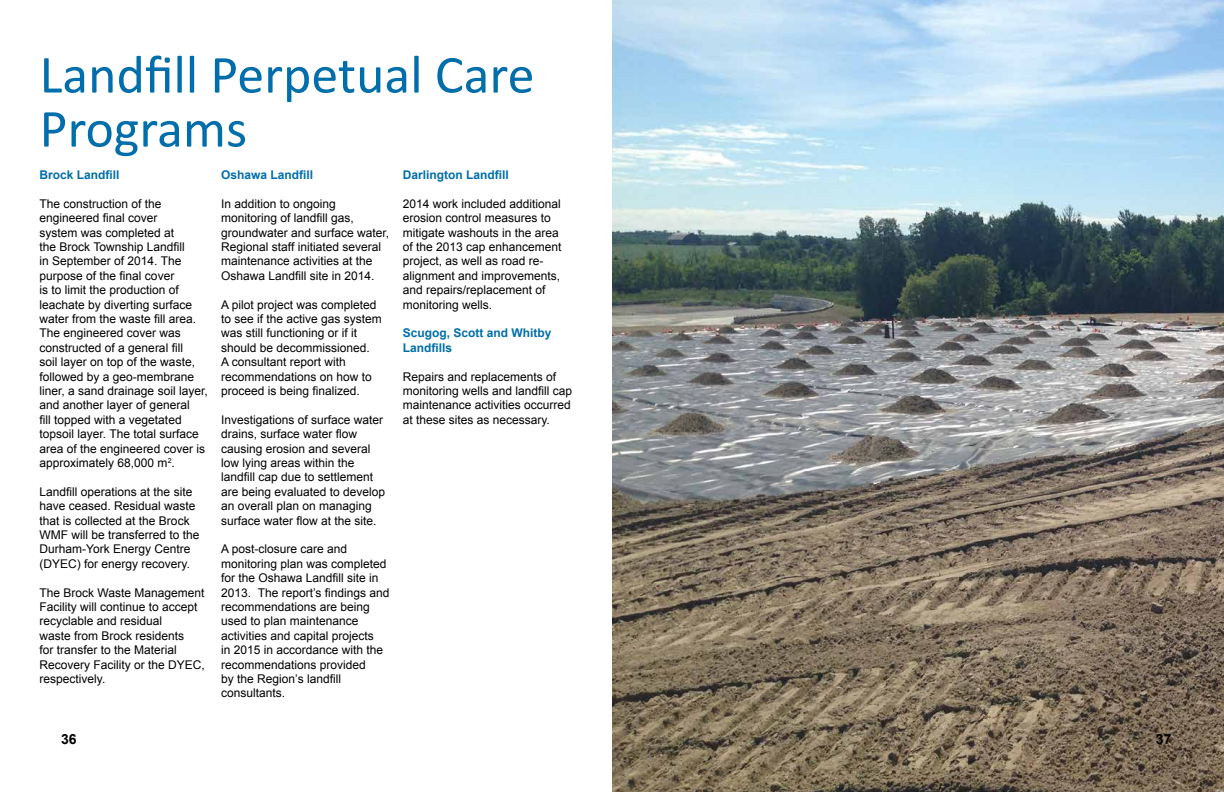
<style>
.page{position:relative;width:1224px;height:792px;background:#fff}
.page>*{position:absolute;margin:0;border:0;box-sizing:border-box;transform-origin:0 0}
.t1{font:54px/54px "Calibri";color:#006eaa}
.t2{font:700 14px "Arial";color:#000}
.t3{font:12px/14.4px "Arial";color:#000}
.t4{font:700 12px/14.4px "Arial";color:#006eaa}
</style>
<div class="page">
<img style="left:612px;top:0;width:612px;height:792px">
<h1 class="t1" style="left:40px;top:48px;width:496px">Landfill Perpetual Care<br>Programs</h1>
<p class="t4" style="left:40px;top:168px;width:82px">Brock Landfill</p>
<p class="t3" style="left:40px;top:196px;width:170px">The construction of the engineered final cover<br>system was completed at<br>the Brock Township Landfill<br>in September of 2014. The purpose of the final cover<br>is to limit the production of leachate by diverting surface water from the waste fill area.<br>The engineered cover was constructed of a general fill<br>soil layer on top of the waste, followed by a geo-membrane liner, a sand drainage soil layer, and another layer of general<br>fill topped with a vegetated topsoil layer. The total surface area of the engineered cover is approximately 68,000 m<sup>2</sup>.</p>
<p class="t3" style="left:40px;top:484px;width:162px">Landfill operations at the site have ceased. Residual waste that is collected at the Brock<br>WMF will be transferred to the<br>Durham-York Energy Centre (DYEC) for energy recovery.</p>
<p class="t3" style="left:40px;top:585px;width:167px">The Brock Waste Management<br>Facility will continue to accept recyclable and residual<br>waste from Brock residents<br>for transfer to the Material<br>Recovery Facility or the DYEC, respectively.</p>
<p class="t4" style="left:221px;top:168px;width:94px">Oshawa Landfill</p>
<p class="t3" style="left:221px;top:196px;width:170px">In addition to ongoing monitoring of landfill gas, groundwater and surface water,<br>Regional staff initiated several maintenance activities at the<br>Oshawa Landfill site in 2014.</p>
<p class="t3" style="left:221px;top:297px;width:162px">A pilot project was completed to see if the active gas system was still functioning or if it should be decommissioned.<br>A consultant report with recommendations on how to proceed is being finalized.</p>
<p class="t3" style="left:221px;top:412px;width:166px">Investigations of surface water drains, surface water flow causing erosion and several low lying areas within the landfill cap due to settlement are being evaluated to develop an overall plan on managing surface water flow at the site.</p>
<p class="t3" style="left:221px;top:542px;width:170px">A post-closure care and monitoring plan was completed for the Oshawa Landfill site in<br>2013. The report’s findings and recommendations are being used to plan maintenance activities and capital projects<br>in 2015 in accordance with the recommendations provided<br>by the Region’s landfill consultants.</p>
<p class="t4" style="left:403px;top:168px;width:108px">Darlington Landfill</p>
<p class="t3" style="left:403px;top:196px;width:160px">2014 work included additional erosion control measures to mitigate washouts in the area of the 2013 cap enhancement project, as well as road re&shy;alignment and improvements, and repairs/replacement of monitoring wells.</p>
<p class="t4" style="left:403px;top:326px;width:150px">Scugog, Scott and Whitby<br>Landfills</p>
<p class="t3" style="left:403px;top:369px;width:171px">Repairs and replacements of monitoring wells and landfill cap maintenance activities occurred at these sites as necessary.</p>
<p class="t2" style="left:61px;top:730px;width:17px">36</p>
<p class="t2" style="left:1156px;top:730px;width:17px">37</p>
</div>
